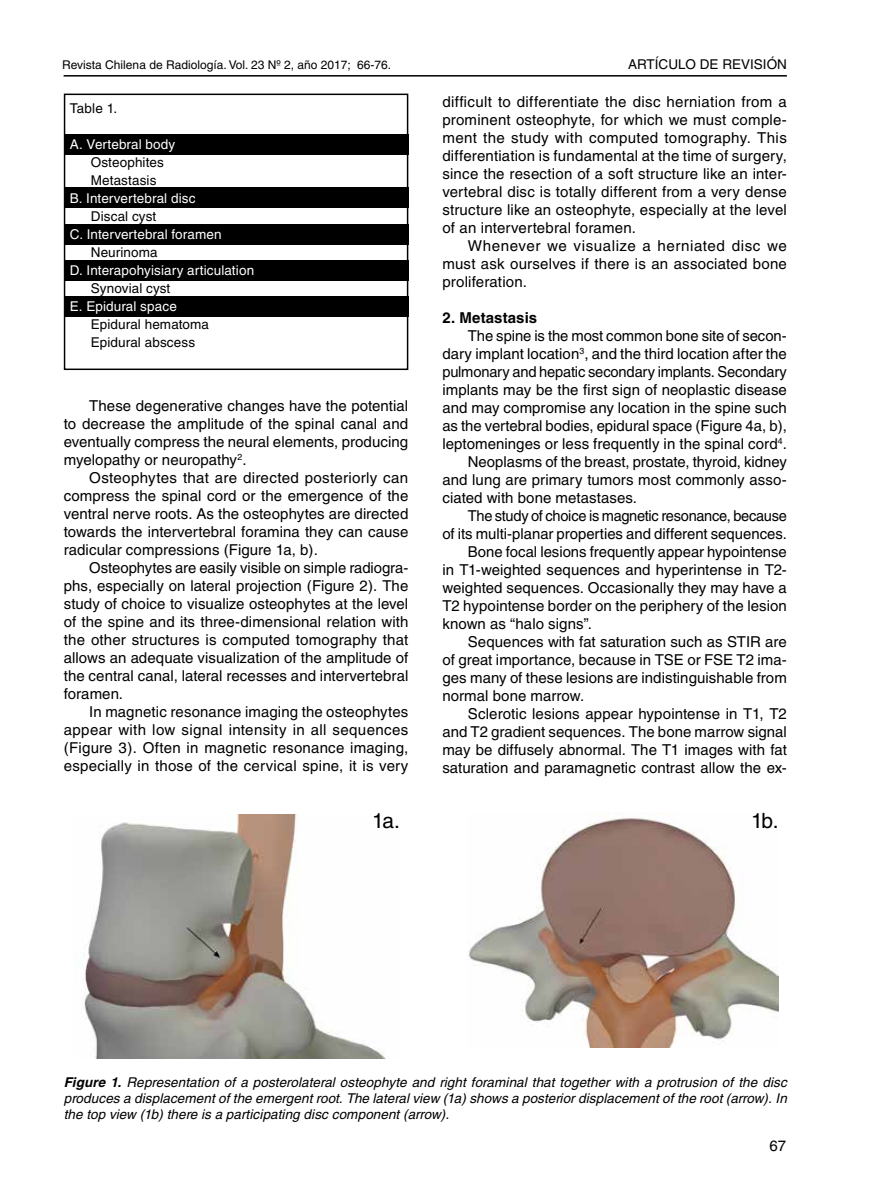
<style>
.page{position:relative;width:872px;height:1191px;background:#fff}
.page>*{position:absolute;margin:0;border:0;box-sizing:border-box;transform-origin:0 0}
.t1{font:21px "Helvetica";color:#000}
.t2{font:15px/18px "Helvetica";letter-spacing:.005em;color:#000;text-align:justify}
.t3{font:15px "Helvetica";letter-spacing:-.02em;color:#000}
.t4{font:700 15px "Helvetica";letter-spacing:.005em;color:#000}
.t5{font:italic 13.5px/16.2px "Helvetica";letter-spacing:.005em;color:#000;text-align:justify}
.t6{font:13.5px/18px "Helvetica";letter-spacing:.01em;color:#000}
.t7{font:13.5px "Helvetica";letter-spacing:.01em;color:#fff}
.t8{font:12px "Helvetica";color:#000}
.s1{font-weight:700}
</style>
<div class="page">
<hr style="left:64px;top:75px;width:723px;height:2px;background:#000">
<img style="left:83px;top:814px;width:302px;height:244px">
<img style="left:467px;top:813px;width:311px;height:235px">
<div style="left:64px;top:296px;width:344px;height:20px;background:#000"></div>
<div style="left:64px;top:260px;width:344px;height:21px;background:#000"></div>
<div style="left:64px;top:225px;width:344px;height:20px;background:#000"></div>
<div style="left:64px;top:188px;width:344px;height:20px;background:#000"></div>
<div style="left:64px;top:134px;width:344px;height:21px;background:#000"></div>
<div style="left:64px;top:94px;width:344px;height:276px;border:2px solid #000"></div>
<p class="t8" style="left:62px;top:58px;width:330px">Revista Chilena de Radiología. Vol. 23 Nº 2, año 2017; 66-76.</p>
<p class="t6" style="left:70px;top:99px;width:49px">Table 1.</p>
<p class="t7" style="left:70px;top:136px;width:107px">A. Vertebral body</p>
<p class="t6" style="left:91px;top:153px;width:75px">Osteophites<br>Metastasis</p>
<p class="t7" style="left:70px;top:190px;width:127px">B. Intervertebral disc</p>
<p class="t6" style="left:91px;top:207px;width:67px">Discal cyst</p>
<p class="t7" style="left:70px;top:226px;width:153px">C. Intervertebral foramen</p>
<p class="t6" style="left:91px;top:243px;width:68px">Neurinoma</p>
<p class="t7" style="left:70px;top:262px;width:186px">D. Interapohyisiary articulation</p>
<p class="t6" style="left:91px;top:279px;width:81px">Synovial cyst</p>
<p class="t7" style="left:70px;top:298px;width:109px">E. Epidural space</p>
<p class="t6" style="left:91px;top:315px;width:120px">Epidural hematoma<br>Epidural abscess</p>
<p class="t2" style="left:64px;top:396px;width:346px;text-indent:26px">These degenerative changes have the potential to decrease the amplitude of the spinal canal and eventually compress the neural elements, producing myelopathy or neuropathy<sup>2</sup>.</p>
<p class="t2" style="left:64px;top:468px;width:346px;text-indent:26px">Osteophytes that are directed posteriorly can compress the spinal cord or the emergence of the ventral nerve roots. As the osteophytes are directed towards the intervertebral foramina they can cause radicular compressions (Figure 1a, b).</p>
<p class="t2" style="left:64px;top:558px;width:346px;text-indent:26px">Osteophytes are easily visible on simple radiogra&shy;phs, especially on lateral projection (Figure 2). The study of choice to visualize osteophytes at the level of the spine and its three-dimensional relation with the other structures is computed tomography that allows an adequate visualization of the amplitude of the central canal, lateral recesses and intervertebral foramen.</p>
<p class="t2" style="left:64px;top:702px;width:346px;text-indent:26px">In magnetic resonance imaging the osteophytes appear with low signal intensity in all sequences (Figure 3). Often in magnetic resonance imaging, especially in those of the cervical spine, it is very</p>
<p class="t6" style="left:628px;top:55px;width:160px">ARTÍCULO DE REVISIÓN</p>
<p class="t2" style="left:442px;top:92px;width:346px">difficult to differentiate the disc herniation from a prominent osteophyte, for which we must comple&shy;ment the study with computed tomography. This differentiation is fundamental at the time of surgery, since the resection of a soft structure like an inter&shy;vertebral disc is totally different from a very dense structure like an osteophyte, especially at the level of an intervertebral foramen.</p>
<p class="t2" style="left:442px;top:236px;width:346px;text-indent:26px">Whenever we visualize a herniated disc we must ask ourselves if there is an associated bone proliferation.</p>
<p class="t4" style="left:442px;top:308px;width:96px">2. Metastasis</p>
<p class="t2" style="left:468px;top:326px;width:320px">The spine is the most common bone site of secon-</p>
<p class="t2" style="left:442px;top:344px;width:346px">dary implant location<sup>3</sup>, and the third location after the</p>
<p class="t2" style="left:442px;top:362px;width:346px">pulmonary and hepatic secondary implants. Secondary</p>
<p class="t2" style="left:442px;top:380px;width:346px">implants may be the first sign of neoplastic disease</p>
<p class="t2" style="left:442px;top:398px;width:346px">and may compromise any location in the spine such</p>
<p class="t2" style="left:442px;top:416px;width:346px">as the vertebral bodies, epidural space (Figure 4a, b),</p>
<p class="t2" style="left:442px;top:434px;width:346px">leptomeninges or less frequently in the spinal cord<sup>4</sup>.</p>
<p class="t2" style="left:468px;top:452px;width:320px">Neoplasms of the breast, prostate, thyroid, kidney</p>
<p class="t2" style="left:442px;top:470px;width:346px">and lung are primary tumors most commonly asso-</p>
<p class="t2" style="left:442px;top:488px;width:196px">ciated with bone metastases.</p>
<p class="t3" style="left:468px;top:507px;width:320px">The study of choice is magnetic resonance, because</p>
<p class="t2" style="left:442px;top:524px;width:346px">of its multi-planar properties and different sequences.</p>
<p class="t2" style="left:468px;top:542px;width:320px">Bone focal lesions frequently appear hypointense</p>
<p class="t2" style="left:442px;top:560px;width:346px">in T1-weighted sequences and hyperintense in T2-</p>
<p class="t2" style="left:442px;top:578px;width:346px">weighted sequences. Occasionally they may have a</p>
<p class="t2" style="left:442px;top:596px;width:346px">T2 hypointense border on the periphery of the lesion</p>
<p class="t2" style="left:442px;top:614px;width:151px">known as “halo signs”.</p>
<p class="t2" style="left:468px;top:632px;width:320px">Sequences with fat saturation such as STIR are</p>
<p class="t2" style="left:442px;top:650px;width:346px">of great importance, because in TSE or FSE T2 ima-</p>
<p class="t2" style="left:442px;top:668px;width:346px">ges many of these lesions are indistinguishable from</p>
<p class="t2" style="left:442px;top:686px;width:143px">normal bone marrow.</p>
<p class="t2" style="left:468px;top:704px;width:320px">Sclerotic lesions appear hypointense in T1, T2</p>
<p class="t2" style="left:442px;top:722px;width:346px">and T2 gradient sequences. The bone marrow signal</p>
<p class="t2" style="left:442px;top:740px;width:346px">may be diffusely abnormal. The T1 images with fat</p>
<p class="t2" style="left:442px;top:758px;width:346px">saturation and paramagnetic contrast allow the ex-</p>
<h1 class="t1" style="left:372px;top:809px;width:29px">1a.</h1>
<h1 class="t1" style="left:751px;top:809px;width:29px">1b.</h1>
<p class="t5" style="left:64px;top:1073px;width:724px"><span class="s1">Figure 1.</span> Representation of a posterolateral osteophyte and right foraminal that together with a protrusion of the disc produces a displacement of the emergent root. The lateral view (1a) shows a posterior displacement of the root (arrow). In the top view (1b) there is a participating disc component (arrow).</p>
<p class="t2" style="left:769px;top:1136px;width:18px">67</p>
</div>
